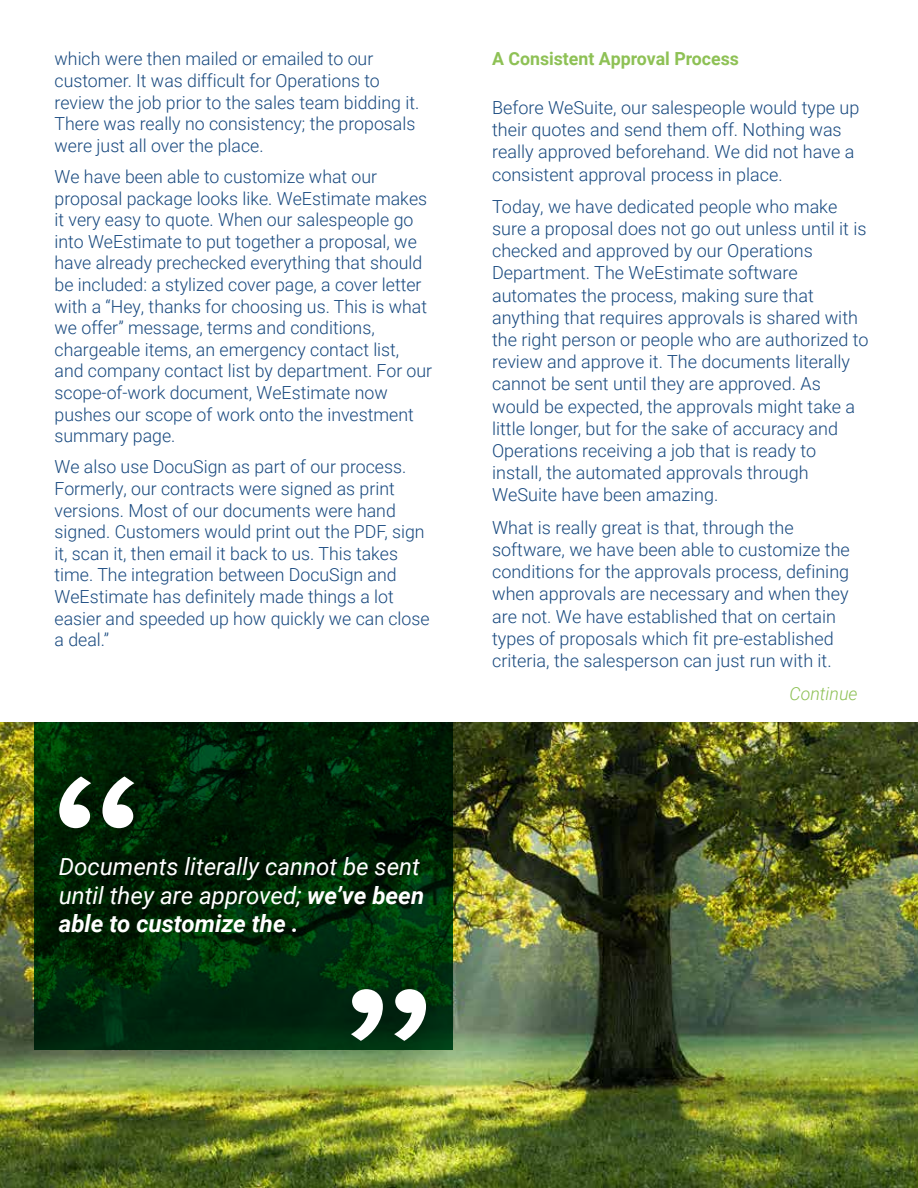
<style>
.page{position:relative;width:918px;height:1188px;background:#fff}
.page>*{position:absolute;margin:0;border:0;box-sizing:border-box;transform-origin:0 0}
.t1{font:italic 24px/28.5px "Roboto";color:#fff}
.t2{font:300 18px/21.6px "Roboto";color:#18497f}
.t3{font:700 18px "Roboto";color:#8ec155}
.t4{font:italic 300 18px "Roboto";color:#8ec155}
.s1{font-weight:700}
</style>
<div class="page">
<img style="left:0;top:723px;width:918px;height:465px">
<svg style="left:34px;top:723px;width:419px;height:327px;background:#002607"></svg>
<svg style="left:59px;top:776px;width:75px;height:52px"></svg>
<svg style="left:351px;top:989px;width:75px;height:52px"></svg>
<p class="t2" style="left:55px;top:47px;width:366px">which were then mailed or emailed to our customer. It was difficult for Operations to review the job prior to the sales team bidding it.<br>There was really no consistency; the proposals were just all over the place.</p>
<p class="t2" style="left:55px;top:165px;width:379px">We have been able to customize what our proposal package looks like. WeEstimate makes it very easy to quote. When our salespeople go into WeEstimate to put together a proposal, we have already prechecked everything that should be included: a stylized cover page, a cover letter with a “Hey, thanks for choosing us. This is what we offer” message, terms and conditions, chargeable items, an emergency contact list, and company contact list by department. For our scope-of-work document, WeEstimate now pushes our scope of work onto the investment summary page.</p>
<p class="t2" style="left:55px;top:455px;width:377px">We also use DocuSign as part of our process.<br>Formerly, our contracts were signed as print versions. Most of our documents were hand signed. Customers would print out the PDF, sign it, scan it, then email it back to us. This takes time. The integration between DocuSign and WeEstimate has definitely made things a lot easier and speeded up how quickly we can close a deal.”</p>
<p class="t3" style="left:492px;top:46px;width:248px">A Consistent Approval Process</p>
<p class="t2" style="left:492px;top:96px;width:369px;line-height:22.2px">Before WeSuite, our salespeople would type up their quotes and send them off. Nothing was really approved beforehand. We did not have a consistent approval process in place.</p>
<p class="t2" style="left:492px;top:195px;width:378px;line-height:22.2px">Today, we have dedicated people who make sure a proposal does not go out unless until it is checked and approved by our Operations Department. The WeEstimate software automates the process, making sure that anything that requires approvals is shared with the right person or people who are authorized to review and approve it. The documents literally cannot be sent until they are approved. As would be expected, the approvals might take a little longer, but for the sake of accuracy and Operations receiving a job that is ready to install, the automated approvals through WeSuite have been amazing.</p>
<p class="t2" style="left:492px;top:516px;width:359px;line-height:22.2px">What is really great is that, through the software, we have been able to customize the conditions for the approvals process, defining when approvals are necessary and when they are not. We have established that on certain types of proposals which fit pre-established criteria, the salesperson can just run with it.</p>
<p class="t4" style="left:789px;top:681px;width:70px">Continue</p>
<h1 class="t1" style="left:59px;top:851px;width:367px">Documents literally cannot be sent until they are approved; <span class="s1">we’ve been able to customize the .</span></h1>
</div>
